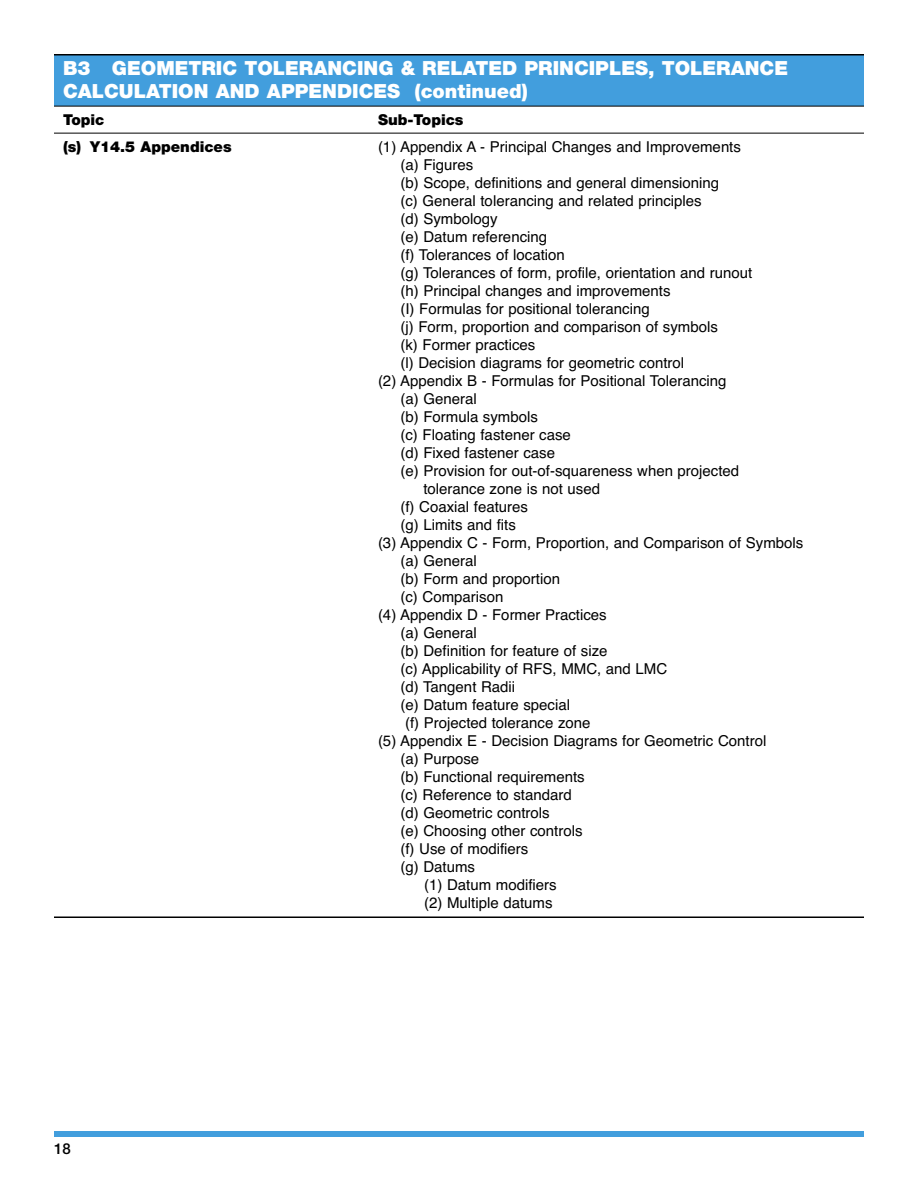
<style>
.page{position:relative;width:918px;height:1188px;background:#fff}
.page>*{position:absolute;margin:0;border:0;box-sizing:border-box;transform-origin:0 0}
.t1{font:900 19.5px/22.5px "Helvetica Neue LT Std";color:#fff}
.t2{font:15px "Helvetica";color:#000}
.t3{font:900 15px "Helvetica Neue LT Std";color:#000}
.t4{font:500 15px "Helvetica Neue";color:#000}
</style>
<div class="page">
<div style="left:54px;top:1131px;width:810px;height:6px;background:#429edd"></div>
<div style="left:54px;top:54px;width:810px;height:52px;background:#429edd"></div>
<hr style="left:54px;top:54px;width:810px;height:2px;background:#000">
<hr style="left:54px;top:106px;width:810px;height:1px;background:#000">
<hr style="left:54px;top:133px;width:810px;height:1px;background:#000">
<hr style="left:54px;top:916px;width:810px;height:2px;background:#000">
<h1 class="t1" style="left:63px;top:58px;width:727px">B3 GEOMETRIC TOLERANCING &amp; RELATED PRINCIPLES, TOLERANCE<br>CALCULATION AND APPENDICES (continued)</h1>
<p class="t3" style="left:63px;top:114px;width:43px">Topic</p>
<p class="t3" style="left:378px;top:114px;width:87px">Sub-Topics</p>
<p class="t3" style="left:63px;top:141px;width:170px">(s) Y14.5 Appendices</p>
<p class="t2" style="left:378px;top:138px;width:364px">(1) Appendix A - Principal Changes and Improvements</p>
<p class="t2" style="left:400px;top:156px;width:74px">(a) Figures</p>
<p class="t2" style="left:400px;top:174px;width:320px">(b) Scope, definitions and general dimensioning</p>
<p class="t2" style="left:400px;top:192px;width:303px">(c) General tolerancing and related principles</p>
<p class="t2" style="left:400px;top:210px;width:99px">(d) Symbology</p>
<p class="t2" style="left:400px;top:228px;width:148px">(e) Datum referencing</p>
<p class="t2" style="left:400px;top:246px;width:166px">(f) Tolerances of location</p>
<p class="t2" style="left:400px;top:264px;width:353px">(g) Tolerances of form, profile, orientation and runout</p>
<p class="t2" style="left:400px;top:282px;width:272px">(h) Principal changes and improvements</p>
<p class="t2" style="left:400px;top:300px;width:251px">(I) Formulas for positional tolerancing</p>
<p class="t2" style="left:400px;top:318px;width:319px">(j) Form, proportion and comparison of symbols</p>
<p class="t2" style="left:400px;top:336px;width:136px">(k) Former practices</p>
<p class="t2" style="left:400px;top:354px;width:285px">(l) Decision diagrams for geometric control</p>
<p class="t2" style="left:378px;top:372px;width:350px">(2) Appendix B - Formulas for Positional Tolerancing</p>
<p class="t2" style="left:400px;top:390px;width:78px">(a) General</p>
<p class="t2" style="left:400px;top:408px;width:139px">(b) Formula symbols</p>
<p class="t2" style="left:400px;top:426px;width:172px">(c) Floating fastener case</p>
<p class="t2" style="left:400px;top:444px;width:156px">(d) Fixed fastener case</p>
<p class="t2" style="left:400px;top:462px;width:340px">(e) Provision for out-of-squareness when projected</p>
<p class="t2" style="left:423px;top:480px;width:178px">tolerance zone is not used</p>
<p class="t2" style="left:400px;top:498px;width:129px">(f) Coaxial features</p>
<p class="t2" style="left:400px;top:516px;width:117px">(g) Limits and fits</p>
<p class="t2" style="left:378px;top:534px;width:427px">(3) Appendix C - Form, Proportion, and Comparison of Symbols</p>
<p class="t2" style="left:400px;top:552px;width:78px">(a) General</p>
<p class="t2" style="left:400px;top:570px;width:161px">(b) Form and proportion</p>
<p class="t2" style="left:400px;top:588px;width:104px">(c) Comparison</p>
<p class="t2" style="left:378px;top:606px;width:230px">(4) Appendix D - Former Practices</p>
<p class="t2" style="left:400px;top:624px;width:78px">(a) General</p>
<p class="t2" style="left:400px;top:642px;width:209px">(b) Definition for feature of size</p>
<p class="t2" style="left:400px;top:660px;width:268px">(c) Applicability of RFS, MMC, and LMC</p>
<p class="t2" style="left:400px;top:678px;width:116px">(d) Tangent Radii</p>
<p class="t2" style="left:400px;top:696px;width:171px">(e) Datum feature special</p>
<p class="t2" style="left:405px;top:714px;width:187px">(f) Projected tolerance zone</p>
<p class="t2" style="left:378px;top:732px;width:390px">(5) Appendix E - Decision Diagrams for Geometric Control</p>
<p class="t2" style="left:400px;top:750px;width:80px">(a) Purpose</p>
<p class="t2" style="left:400px;top:768px;width:186px">(b) Functional requirements</p>
<p class="t2" style="left:400px;top:786px;width:173px">(c) Reference to standard</p>
<p class="t2" style="left:400px;top:804px;width:151px">(d) Geometric controls</p>
<p class="t2" style="left:400px;top:822px;width:184px">(e) Choosing other controls</p>
<p class="t2" style="left:400px;top:840px;width:129px">(f) Use of modifiers</p>
<p class="t2" style="left:400px;top:858px;width:76px">(g) Datums</p>
<p class="t2" style="left:424px;top:876px;width:134px">(1) Datum modifiers</p>
<p class="t2" style="left:424px;top:894px;width:130px">(2) Multiple datums</p>
<p class="t4" style="left:54px;top:1143px;width:18px">18</p>
</div>
